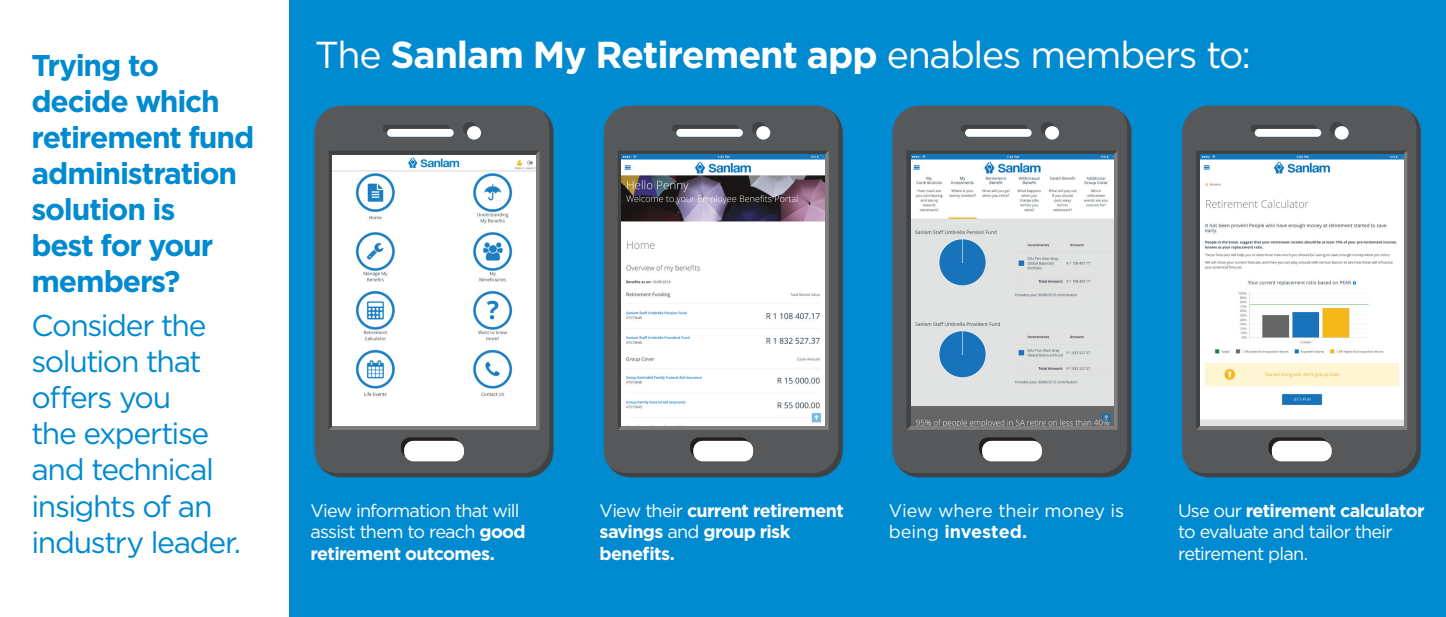
<style>
.page{position:relative;width:1446px;height:617px;background:#fff}
.page>*{position:absolute;margin:0;border:0;box-sizing:border-box;transform-origin:0 0}
.t1{font:700 37.5px "Gotham";letter-spacing:-.03em;color:#fff}
.t2{font:30px/36px "Gotham";letter-spacing:-.045em;color:#008ad0}
.t3{font:700 30px/36px "Gotham";letter-spacing:-.04em;color:#008ad0}
.t4{font:18px/21.6px "Gotham";letter-spacing:-.045em;color:#fff}
.t5{font:700 18px/21.6px "Gotham";letter-spacing:-.035em;color:#fff}
.t6{font:18px/21.6px "Gotham";letter-spacing:-.005em;color:#fff}
.s1{font-weight:400}
.s2{font-weight:700}
</style>
<div class="page">
<div style="left:289px;top:0;width:1157px;height:617px;background:#008ad0"></div>
<div style="left:315px;top:106px;width:229px;height:362px;background:#57585a"></div>
<svg style="left:321px;top:112px;width:232px;height:365px;background:#535557"></svg>
<svg style="left:328px;top:150px;width:212px;height:280px;background:#767777"></svg>
<img style="left:404px;top:441px;width:60px;height:20px">
<div style="left:387px;top:129px;width:67px;height:8px;background:#fff;border-radius:4px"></div>
<div style="left:467px;top:126px;width:14px;height:13px;background:#fff;border-radius:50%"></div>
<div style="left:604px;top:106px;width:229px;height:362px;background:#57585a"></div>
<svg style="left:610px;top:112px;width:232px;height:365px;background:#535558"></svg>
<svg style="left:618px;top:150px;width:211px;height:280px;background:#74787b"></svg>
<img style="left:693px;top:441px;width:60px;height:20px">
<div style="left:676px;top:129px;width:67px;height:8px;background:#fff;border-radius:4px"></div>
<div style="left:756px;top:126px;width:14px;height:13px;background:#fff;border-radius:50%"></div>
<svg style="left:892px;top:106px;width:230px;height:360px;background:#4d5d66"></svg>
<svg style="left:898px;top:112px;width:233px;height:365px;background:#545658"></svg>
<svg style="left:906px;top:150px;width:211px;height:280px;background:#5a5f63"></svg>
<img style="left:982px;top:441px;width:60px;height:20px">
<div style="left:965px;top:129px;width:66px;height:8px;background:#fff;border-radius:4px"></div>
<div style="left:1045px;top:126px;width:14px;height:13px;background:#fff;border-radius:50%"></div>
<svg style="left:1182px;top:106px;width:229px;height:361px;background:#515b61"></svg>
<svg style="left:1188px;top:112px;width:232px;height:365px;background:#535558"></svg>
<svg style="left:1196px;top:150px;width:211px;height:280px;background:#6a6f72"></svg>
<img style="left:1272px;top:441px;width:59px;height:20px">
<div style="left:1254px;top:129px;width:67px;height:8px;background:#fff;border-radius:4px"></div>
<div style="left:1334px;top:126px;width:14px;height:13px;background:#fff;border-radius:50%"></div>
<img style="left:333px;top:155px;width:202px;height:270px">
<img style="left:622px;top:155px;width:202px;height:270px">
<img style="left:911px;top:155px;width:203px;height:270px">
<img style="left:1200px;top:155px;width:203px;height:270px">
<h2 class="t3" style="left:31px;top:47px;width:129px">Trying to</h2>
<h2 class="t3" style="left:31px;top:83px;width:224px">decide which retirement fund administration solution is<br>best for your members?</h2>
<h2 class="t2" style="left:31px;top:307px;width:211px">Consider the solution that offers you<br>the expertise and technical insights of an industry leader.</h2>
<h1 class="t1" style="left:315px;top:30px;width:938px"><span class="s1">The</span> Sanlam My Retirement app <span class="s1">enables members to:</span></h1>
<p class="t4" style="left:310px;top:499px;width:217px">View information that will assist them to reach <span class="s2">good retirement outcomes.</span></p>
<p class="t5" style="left:600px;top:499px;width:246px"><span class="s1">View their</span> current retirement savings <span class="s1">and</span> group risk benefits.</p>
<p class="t6" style="left:889px;top:499px;width:237px">View where their money is being <span class="s2">invested.</span></p>
<p class="t4" style="left:1178px;top:499px;width:248px">Use our <span class="s2">retirement calculator </span>to evaluate and tailor their retirement plan.</p>
</div>
